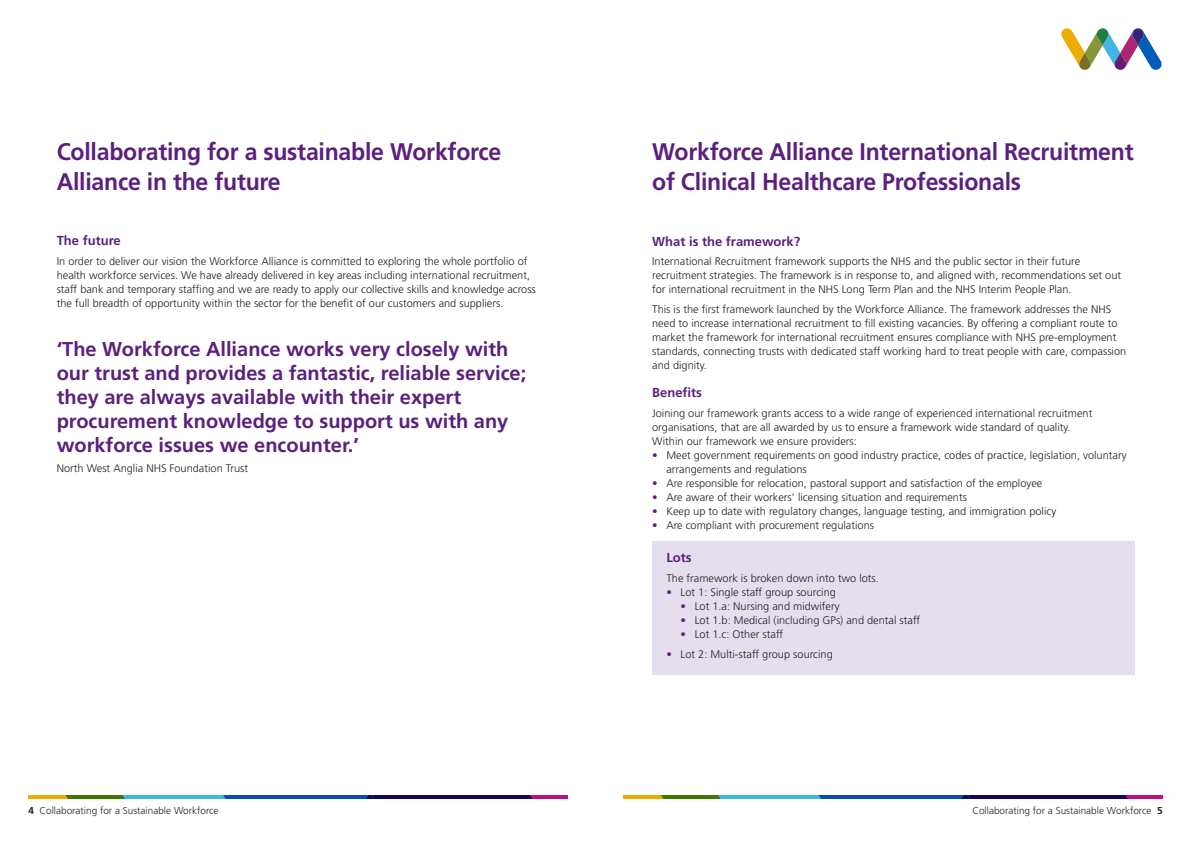
<style>
.page{position:relative;width:1191px;height:842px;background:#fff}
.page>*{position:absolute;margin:0;border:0;box-sizing:border-box;transform-origin:0 0}
.t1{font:700 24px/30px "Frutiger";letter-spacing:-.01em;color:#5b207d;scale:.96 1}
.t2{font:700 20px/24px "Frutiger";color:#5b207d}
.t3{font:700 13px "Frutiger";color:#5b207d}
.t4{font:300 11px/14px "Frutiger";color:#231f20}
.t5{font:300 10px "Frutiger";color:#231f20}
.s1{color:#5b207d}
.s2{font-weight:700}
</style>
<div class="page">
<div style="left:652px;top:541px;width:482px;height:134px;background:#e5deec"></div>
<svg style="left:624px;top:796px;width:538px;height:3px;background:#37527f"></svg>
<svg style="left:28px;top:796px;width:539px;height:3px;background:#37527f"></svg>
<svg style="left:1061px;top:28px;width:100px;height:42px"></svg>
<p class="t1" style="left:57px;top:137px;width:464px">Collaborating for a sustainable Workforce<br>Alliance in the future</p>
<p class="t3" style="left:57px;top:233px;width:66px">The future</p>
<p class="t4" style="left:57px;top:254px;width:481px">In order to deliver our vision the Workforce Alliance is committed to exploring the whole portfolio of health workforce services. We have already delivered in key areas including international recruitment, staff bank and temporary staffing and we are ready to apply our collective skills and knowledge across the full breadth of opportunity within the sector for the benefit of our customers and suppliers.</p>
<p class="t2" style="left:57px;top:337px;width:471px">‘The Workforce Alliance works very closely with our trust and provides a fantastic, reliable service; they are always available with their expert procurement knowledge to support us with any workforce issues we encounter.’</p>
<p class="t4" style="left:57px;top:461px;width:193px">North West Anglia NHS Foundation Trust</p>
<p class="t1" style="left:652px;top:137px;width:503px">Workforce Alliance International Recruitment of Clinical Healthcare Professionals</p>
<p class="t3" style="left:652px;top:233px;width:150px">What is the framework?</p>
<p class="t4" style="left:652px;top:255px;width:470px">International Recruitment framework supports the NHS and the public sector in their future recruitment strategies. The framework is in response to, and aligned with, recommendations set out for international recruitment in the NHS Long Term Plan and the NHS Interim People Plan.</p>
<p class="t4" style="left:652px;top:302px;width:475px">This is the first framework launched by the Workforce Alliance. The framework addresses the NHS need to increase international recruitment to fill existing vacancies. By offering a compliant route to market the framework for international recruitment ensures compliance with NHS pre-employment standards, connecting trusts with dedicated staff working hard to treat people with care, compassion and dignity.</p>
<p class="t3" style="left:652px;top:385px;width:51px">Benefits</p>
<p class="t4" style="left:652px;top:406px;width:442px">Joining our framework grants access to a wide range of experienced international recruitment organisations, that are all awarded by us to ensure a framework wide standard of quality.</p>
<p class="t4" style="left:652px;top:434px;width:206px">Within our framework we ensure providers:</p>
<p class="t4" style="left:666px;top:448px;width:462px;text-indent:-14px"><span class="s1">•</span> Meet government requirements on good industry practice, codes of practice, legislation, voluntary arrangements and regulations</p>
<p class="t4" style="left:652px;top:476px;width:392px"><span class="s1">•</span> Are responsible for relocation, pastoral support and satisfaction of the employee</p>
<p class="t4" style="left:652px;top:490px;width:316px"><span class="s1">•</span> Are aware of their workers’ licensing situation and requirements</p>
<p class="t4" style="left:652px;top:504px;width:405px"><span class="s1">•</span> Keep up to date with regulatory changes, language testing, and immigration policy</p>
<p class="t4" style="left:652px;top:518px;width:223px"><span class="s1">•</span> Are compliant with procurement regulations</p>
<p class="t3" style="left:666px;top:550px;width:27px">Lots</p>
<p class="t4" style="left:666px;top:571px;width:214px">The framework is broken down into two lots.</p>
<p class="t4" style="left:666px;top:585px;width:171px"><span class="s1">•</span> Lot 1: Single staff group sourcing</p>
<p class="t4" style="left:680px;top:599px;width:161px"><span class="s1">•</span> Lot 1.a: Nursing and midwifery</p>
<p class="t4" style="left:680px;top:613px;width:241px"><span class="s1">•</span> Lot 1.b: Medical (including GPs) and dental staff</p>
<p class="t4" style="left:680px;top:627px;width:104px"><span class="s1">•</span> Lot 1.c: Other staff</p>
<p class="t4" style="left:666px;top:647px;width:168px"><span class="s1">•</span> Lot 2: Multi-staff group sourcing</p>
<p class="t5" style="left:28px;top:804px;width:192px"><span class="s2">4</span> Collaborating for a Sustainable Workforce</p>
<p class="t5" style="left:972px;top:804px;width:192px">Collaborating for a Sustainable Workforce <span class="s2">5</span></p>
</div>
